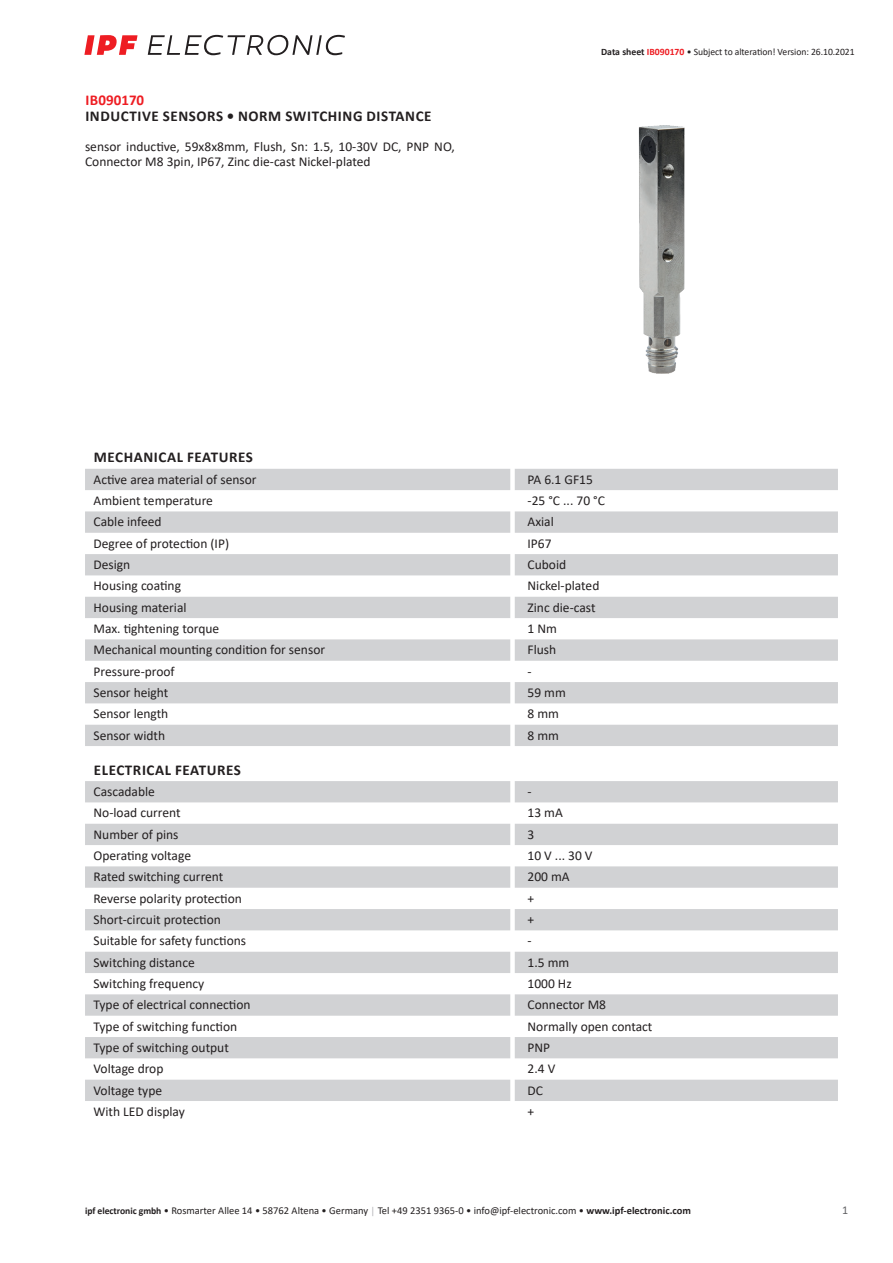
<style>
.page{position:relative;width:893px;height:1263px;background:#fff}
.page>*{position:absolute;margin:0;border:0;box-sizing:border-box;transform-origin:0 0}
.t1{font:700 15px "Calibri";letter-spacing:.04em;color:#231f20}
.t2{font:700 15px "Calibri";color:#ee1d23}
.t3{font:13.5px/15px "Calibri";color:#231f20}
.t4{font:12px "Calibri";color:#636366}
.t5{font:10.5px "Calibri";color:#231f20}
.t6{font:9.75px "Calibri";letter-spacing:-.005em;color:#231f20}
.s1{font-weight:700}
.s2{font-weight:700;color:#ee1d23}
.s3{font-weight:700;font-size:9.75px}
.s4{font-size:9.75px;color:#a8a9ad}
</style>
<div class="page">
<svg style="left:148px;top:35px;width:197px;height:20px"></svg>
<svg style="left:84px;top:35px;width:54px;height:20px"></svg>
<svg style="left:85px;top:469px;width:753px;height:277px;fill:#d1d2d4"></svg>
<svg style="left:85px;top:781px;width:753px;height:320px;fill:#d1d2d4"></svg>
<img style="left:638px;top:125px;width:47px;height:248px">
<p class="t2" style="left:85px;top:89px;width:60px">IB090170</p>
<p class="t1" style="left:85px;top:106px;width:348px">INDUCTIVE SENSORS • NORM SWITCHING DISTANCE</p>
<p class="t3" style="left:85px;top:139px;width:371px">sensor inductive, 59x8x8mm, Flush, Sn: 1.5, 10-30V DC, PNP NO,<br>Connector M8 3pin, IP67, Zinc die-cast Nickel-plated</p>
<p class="t6" style="left:601px;top:45px;width:255px"><span class="s1">Data sheet</span> <span class="s2">IB090170</span> • Subject to alteration! Version: 26.10.2021</p>
<p class="t1" style="left:94px;top:447px;width:161px">MECHANICAL FEATURES</p>
<p class="t3" style="left:94px;top:471px;width:165px">Active area material of sensor</p>
<p class="t3" style="left:527px;top:471px;width:67px">PA 6.1 GF15</p>
<p class="t3" style="left:94px;top:493px;width:121px">Ambient temperature</p>
<p class="t3" style="left:527px;top:493px;width:79px">-25 °C ... 70 °C</p>
<p class="t3" style="left:94px;top:514px;width:70px">Cable infeed</p>
<p class="t3" style="left:527px;top:514px;width:28px">Axial</p>
<p class="t3" style="left:94px;top:535px;width:137px">Degree of protection (IP)</p>
<p class="t3" style="left:527px;top:535px;width:26px">IP67</p>
<p class="t3" style="left:94px;top:557px;width:38px">Design</p>
<p class="t3" style="left:527px;top:557px;width:40px">Cuboid</p>
<p class="t3" style="left:94px;top:578px;width:89px">Housing coating</p>
<p class="t3" style="left:527px;top:578px;width:73px">Nickel-plated</p>
<p class="t3" style="left:94px;top:599px;width:95px">Housing material</p>
<p class="t3" style="left:527px;top:599px;width:70px">Zinc die-cast</p>
<p class="t3" style="left:94px;top:621px;width:127px">Max. tightening torque</p>
<p class="t3" style="left:527px;top:621px;width:31px">1 Nm</p>
<p class="t3" style="left:94px;top:642px;width:233px">Mechanical mounting condition for sensor</p>
<p class="t3" style="left:527px;top:642px;width:30px">Flush</p>
<p class="t3" style="left:94px;top:663px;width:83px">Pressure-proof</p>
<p class="t3" style="left:527px;top:663px;width:6px">-</p>
<p class="t3" style="left:94px;top:685px;width:76px">Sensor height</p>
<p class="t3" style="left:527px;top:685px;width:40px">59 mm</p>
<p class="t3" style="left:94px;top:706px;width:76px">Sensor length</p>
<p class="t3" style="left:527px;top:706px;width:33px">8 mm</p>
<p class="t3" style="left:94px;top:727px;width:73px">Sensor width</p>
<p class="t3" style="left:527px;top:727px;width:33px">8 mm</p>
<p class="t1" style="left:94px;top:759px;width:149px">ELECTRICAL FEATURES</p>
<p class="t3" style="left:94px;top:784px;width:63px">Cascadable</p>
<p class="t3" style="left:527px;top:784px;width:6px">-</p>
<p class="t3" style="left:94px;top:805px;width:89px">No-load current</p>
<p class="t3" style="left:527px;top:805px;width:37px">13 mA</p>
<p class="t3" style="left:94px;top:826px;width:86px">Number of pins</p>
<p class="t3" style="left:527px;top:826px;width:8px">3</p>
<p class="t3" style="left:94px;top:848px;width:99px">Operating voltage</p>
<p class="t3" style="left:527px;top:848px;width:67px">10 V ... 30 V</p>
<p class="t3" style="left:94px;top:869px;width:131px">Rated switching current</p>
<p class="t3" style="left:527px;top:869px;width:44px">200 mA</p>
<p class="t3" style="left:94px;top:890px;width:150px">Reverse polarity protection</p>
<p class="t3" style="left:527px;top:890px;width:8px">+</p>
<p class="t3" style="left:94px;top:912px;width:129px">Short-circuit protection</p>
<p class="t3" style="left:527px;top:912px;width:8px">+</p>
<p class="t3" style="left:94px;top:933px;width:154px">Suitable for safety functions</p>
<p class="t3" style="left:527px;top:933px;width:6px">-</p>
<p class="t3" style="left:94px;top:954px;width:103px">Switching distance</p>
<p class="t3" style="left:527px;top:954px;width:43px">1.5 mm</p>
<p class="t3" style="left:94px;top:976px;width:112px">Switching frequency</p>
<p class="t3" style="left:527px;top:976px;width:46px">1000 Hz</p>
<p class="t3" style="left:94px;top:997px;width:159px">Type of electrical connection</p>
<p class="t3" style="left:527px;top:997px;width:80px">Connector M8</p>
<p class="t3" style="left:94px;top:1018px;width:145px">Type of switching function</p>
<p class="t3" style="left:527px;top:1018px;width:126px">Normally open contact</p>
<p class="t3" style="left:94px;top:1040px;width:137px">Type of switching output</p>
<p class="t3" style="left:527px;top:1040px;width:24px">PNP</p>
<p class="t3" style="left:94px;top:1061px;width:71px">Voltage drop</p>
<p class="t3" style="left:527px;top:1061px;width:29px">2.4 V</p>
<p class="t3" style="left:94px;top:1082px;width:70px">Voltage type</p>
<p class="t3" style="left:527px;top:1082px;width:17px">DC</p>
<p class="t3" style="left:94px;top:1104px;width:93px">With LED display</p>
<p class="t3" style="left:527px;top:1104px;width:8px">+</p>
<p class="t5" style="left:85px;top:1203px;width:608px"><span class="s3">ipf electronic gmbh</span> • Rosmarter Allee 14 • 58762 Altena • Germany <span class="s4">│</span> Tel +49 2351 9365-0 • info@ipf-electronic.com • <span class="s1">www.ipf-electronic.com</span></p>
<p class="t4" style="left:842px;top:1201px;width:8px">1</p>
</div>
